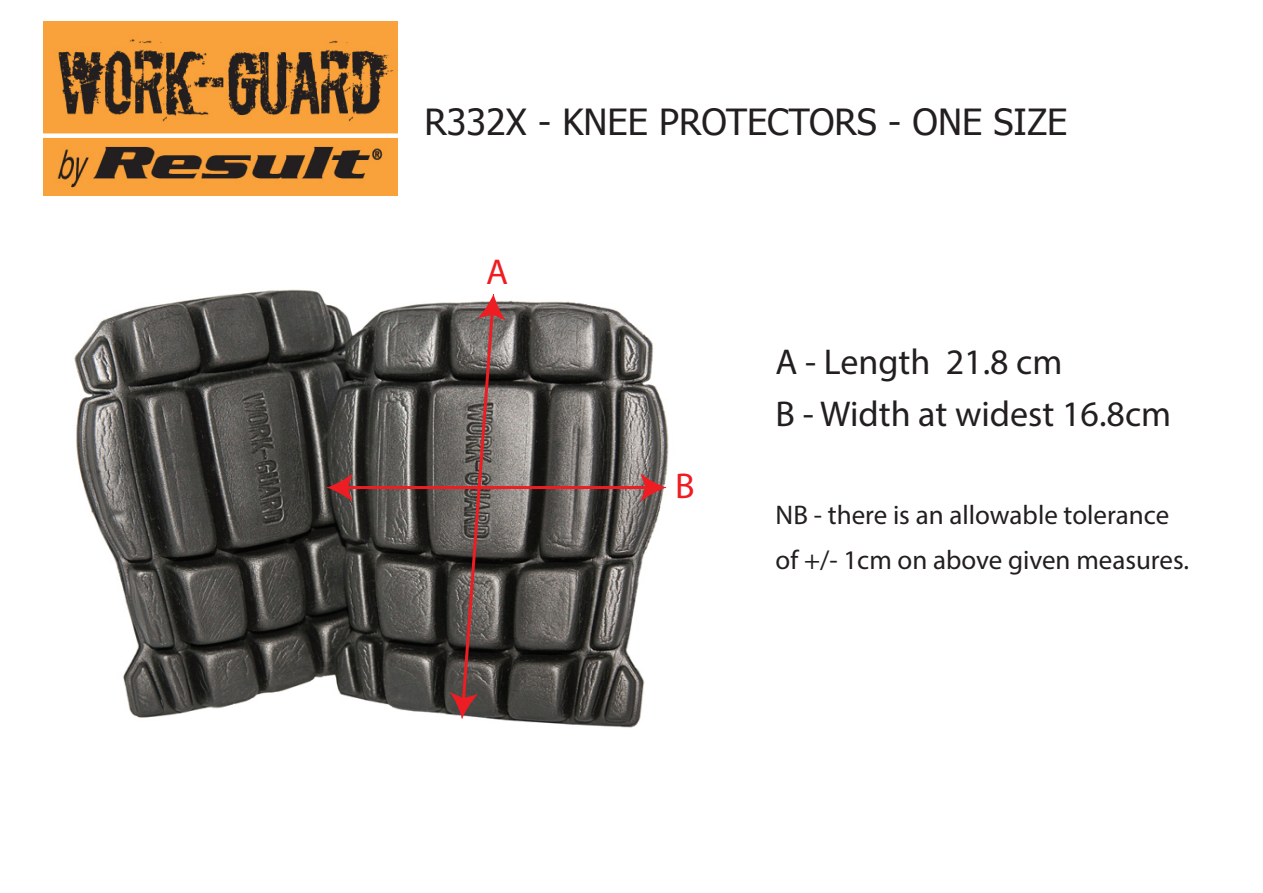
<style>
.page{position:relative;width:1263px;height:893px;background:#fff}
.page>*{position:absolute;margin:0;border:0;box-sizing:border-box;transform-origin:0 0}
.t1{font:36px/52.5px "Myriad Pro";color:#231f20}
.t2{font:36px "Tahoma";color:#231f20}
.t3{font:36px "Myriad Pro";color:#ee1d23}
.t4{font:27px/45px "Myriad Pro";color:#231f20}
</style>
<div class="page">
<img style="left:44px;top:21px;width:354px;height:174px">
<img style="left:74px;top:289px;width:595px;height:439px">
<svg style="left:450px;top:294px;width:56px;height:424px;background:#6c5b58"></svg>
<hr style="left:345px;top:486px;width:303px;height:3px;background:#ee1d23">
<svg style="left:327px;top:473px;width:26px;height:29px"></svg>
<svg style="left:640px;top:473px;width:26px;height:29px"></svg>
<h1 class="t2" style="left:424px;top:98px;width:644px">R332X - KNEE PROTECTORS - ONE SIZE</h1>
<h1 class="t3" style="left:486px;top:249px;width:24px">A</h1>
<h1 class="t3" style="left:675px;top:464px;width:21px">B</h1>
<h1 class="t1" style="left:776px;top:335px;width:397px">A - Length 21.8 cm<br>B - Width at widest 16.8cm</h1>
<p class="t4" style="left:776px;top:492px;width:415px">NB - there is an allowable tolerance of +/- 1cm on above given measures.</p>
</div>
